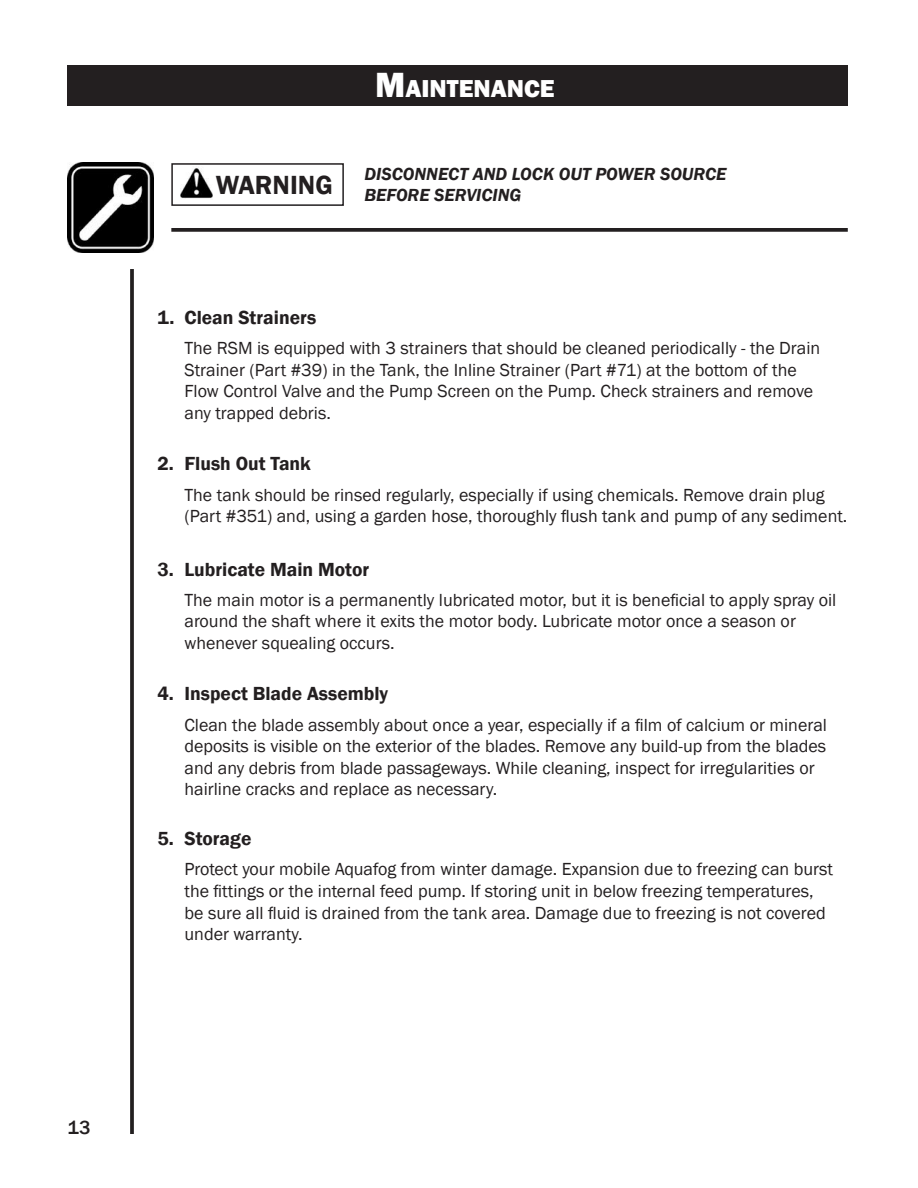
<style>
.page{position:relative;width:918px;height:1188px;background:#fff}
.page>*{position:absolute;margin:0;border:0;box-sizing:border-box;transform-origin:0 0}
.t1{font:600 27px "Franklin Gothic";color:#231f20}
.t2{font:800 25.2px "Franklin Gothic";color:#fff}
.t3{font:600 19.5px "Franklin Gothic";color:#231f20}
.t4{font:500 19.5px "Franklin Gothic";color:#231f20}
.t5{font:18px/21.6px "Franklin Gothic";color:#231f20}
.t6{font:italic 600 18px "Franklin Gothic";color:#231f20}
.s1{font-size:36px}
</style>
<div class="page">
<div style="left:68px;top:65px;width:780px;height:41px;background:#231f20"></div>
<div style="left:171px;top:163px;width:173px;height:43px;border:2px solid #231f20"></div>
<img style="left:180px;top:168px;width:32px;height:31px">
<svg style="left:171px;top:228px;width:677px;height:4px;background:#302d2d"></svg>
<svg style="left:130px;top:269px;width:4px;height:865px;background:#302c2d"></svg>
<img style="left:67px;top:163px;width:87px;height:89px">
<p class="t1" style="left:216px;top:169px;width:118px">WARNING</p>
<p class="t2" style="left:375px;top:72px;width:181px"><span class="s1">M</span>AINTENANCE</p>
<p class="t6" style="left:364px;top:163px;width:364px">DISCONNECT AND LOCK OUT POWER SOURCE</p>
<p class="t6" style="left:364px;top:184px;width:158px">BEFORE SERVICING</p>
<p class="t3" style="left:158px;top:305px;width:160px">1. Clean Strainers</p>
<p class="t5" style="left:184px;top:338px;width:637px">The RSM is equipped with 3 strainers that should be cleaned periodically - the Drain Strainer (Part #39) in the Tank, the Inline Strainer (Part #71) at the bottom of the Flow Control Valve and the Pump Screen on the Pump. Check strainers and remove any trapped debris.</p>
<p class="t3" style="left:158px;top:452px;width:155px">2. Flush Out Tank</p>
<p class="t5" style="left:184px;top:484px;width:664px">The tank should be rinsed regularly, especially if using chemicals. Remove drain plug (Part #351) and, using a garden hose, thoroughly flush tank and pump of any sediment.</p>
<p class="t3" style="left:158px;top:557px;width:213px">3. Lubricate Main Motor</p>
<p class="t5" style="left:184px;top:589px;width:653px">The main motor is a permanently lubricated motor, but it is beneficial to apply spray oil around the shaft where it exits the motor body. Lubricate motor once a season or whenever squealing occurs.</p>
<p class="t3" style="left:158px;top:682px;width:232px">4. Inspect Blade Assembly</p>
<p class="t5" style="left:184px;top:714px;width:644px">Clean the blade assembly about once a year, especially if a film of calcium or mineral deposits is visible on the exterior of the blades. Remove any build-up from the blades and any debris from blade passageways. While cleaning, inspect for irregularities or hairline cracks and replace as necessary.</p>
<p class="t3" style="left:158px;top:827px;width:95px">5. Storage</p>
<p class="t5" style="left:184px;top:859px;width:650px">Protect your mobile Aquafog from winter damage. Expansion due to freezing can burst the fittings or the internal feed pump. If storing unit in below freezing temperatures, be sure all fluid is drained from the tank area. Damage due to freezing is not covered under warranty.</p>
<p class="t4" style="left:68px;top:1116px;width:24px">13</p>
</div>
